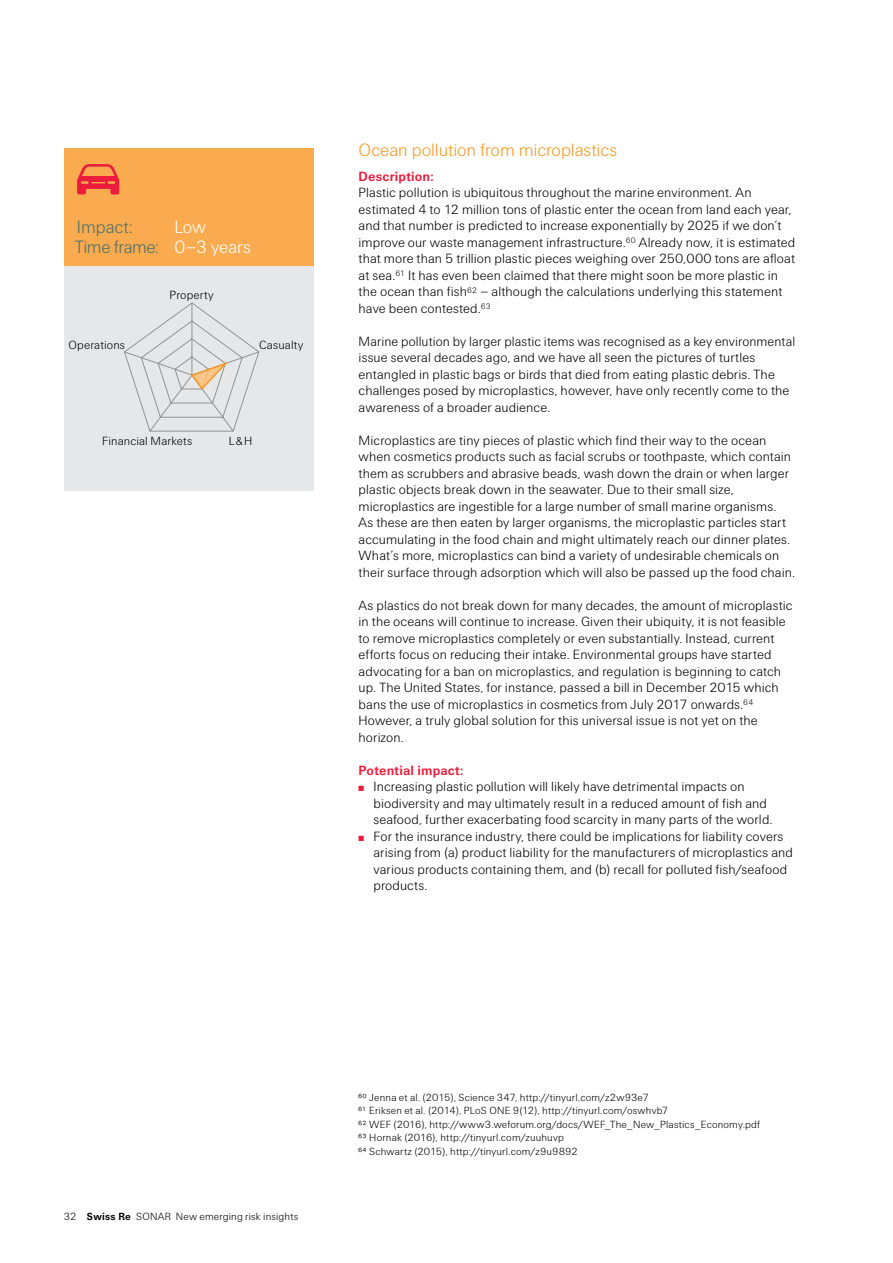
<style>
.page{position:relative;width:893px;height:1263px;background:#fff}
.page>*{position:absolute;margin:0;border:0;box-sizing:border-box;transform-origin:0 0}
.t1{font:300 18px "Swiss Re Sans OT";letter-spacing:-.005em;color:#f89923}
.t2{font:300 18px/20.2px "Swiss Re Sans OT";letter-spacing:-.015em;color:#fff}
.t3{font:300 18px "Swiss Re Sans OT";letter-spacing:-.005em;color:#4a6f68}
.t4{font:300 13.5px/16.5px "Swiss Re Sans OT";letter-spacing:.005em;color:#000}
.t5{font:700 13.5px "Swiss Re Sans OT";letter-spacing:.01em;color:#ed1a3b}
.t6{font:300 12px "Swiss Re Sans OT";letter-spacing:.01em;color:#000}
.t7{font:300 10.5px/13.5px "Swiss Re Sans OT";letter-spacing:.015em;color:#000}
.s1{color:#4a6f68}
.s2{color:#ed1a3b}
.s3{font-weight:700}
</style>
<div class="page">
<div style="left:64px;top:148px;width:249px;height:118px;background:#faab50"></div>
<div style="left:64px;top:266px;width:249px;height:225px;background:#e6e7e8"></div>
<svg style="left:124px;top:302px;width:135px;height:130px"></svg>
<svg style="left:77px;top:164px;width:42px;height:30px"></svg>
<h1 class="t2" style="left:75px;top:217px;width:177px;text-indent:100px">Low<br><span class="s1">Time frame:</span> 0–3 years</h1>
<p class="t6" style="left:170px;top:288px;width:46px">Property</p>
<h1 class="t3" style="left:77px;top:216px;width:57px">Impact:</h1>
<p class="t6" style="left:69px;top:338px;width:58px">Operations</p>
<p class="t6" style="left:259px;top:338px;width:46px">Casualty</p>
<p class="t6" style="left:102px;top:434px;width:92px">Financial Markets</p>
<p class="t6" style="left:229px;top:434px;width:25px">L&amp;H</p>
<h1 class="t1" style="left:359px;top:140px;width:260px">Ocean pollution from microplastics</h1>
<p class="t5" style="left:359px;top:168px;width:77px">Description:</p>
<p class="t4" style="left:359px;top:185px;width:438px">Plastic pollution is ubiquitous throughout the marine environment. An estimated 4 to 12 million tons of plastic enter the ocean from land each year, and that number is predicted to increase exponentially by 2025 if we don’t improve our waste management infrastructure.<sup>60</sup> Already now, it is estimated that more than 5 trillion plastic pieces weighing over 250,000 tons are afloat at sea.<sup>61</sup> It has even been claimed that there might soon be more plastic in the ocean than fish<sup>62</sup> – although the calculations underlying this statement have been contested.<sup>63</sup></p>
<p class="t4" style="left:359px;top:333px;width:438px">Marine pollution by larger plastic items was recognised as a key environmental issue several decades ago, and we have all seen the pictures of turtles entangled in plastic bags or birds that died from eating plastic debris. The challenges posed by microplastics, however, have only recently come to the awareness of a broader audience.</p>
<p class="t4" style="left:359px;top:432px;width:438px">Microplastics are tiny pieces of plastic which find their way to the ocean when cosmetics products such as facial scrubs or toothpaste, which contain them as scrubbers and abrasive beads, wash down the drain or when larger plastic objects break down in the seawater. Due to their small size, microplastics are ingestible for a large number of small marine organisms.<br>As these are then eaten by larger organisms, the microplastic particles start accumulating in the food chain and might ultimately reach our dinner plates.<br>What’s more, microplastics can bind a variety of undesirable chemicals on their surface through adsorption which will also be passed up the food chain.</p>
<p class="t4" style="left:359px;top:597px;width:435px">As plastics do not break down for many decades, the amount of microplastic in the oceans will continue to increase. Given their ubiquity, it is not feasible to remove microplastics completely or even substantially. Instead, current efforts focus on reducing their intake. Environmental groups have started advocating for a ban on microplastics, and regulation is beginning to catch up. The United States, for instance, passed a bill in December 2015 which bans the use of microplastics in cosmetics from July 2017 onwards.<sup>64<br></sup>However, a truly global solution for this universal issue is not yet on the horizon.</p>
<p class="t5" style="left:359px;top:762px;width:106px">Potential impact:</p>
<p class="t4" style="left:359px;top:779px;width:387px"><span class="s2">̤</span> Increasing plastic pollution will likely have detrimental impacts on</p>
<p class="t4" style="left:373px;top:795px;width:395px">biodiversity and may ultimately result in a reduced amount of fish and</p>
<p class="t4" style="left:373px;top:812px;width:401px">seafood, further exacerbating food scarcity in many parts of the world.</p>
<p class="t4" style="left:359px;top:828px;width:426px"><span class="s2">̤</span> For the insurance industry, there could be implications for liability covers</p>
<p class="t4" style="left:373px;top:845px;width:421px">arising from (a) product liability for the manufacturers of microplastics and</p>
<p class="t4" style="left:373px;top:861px;width:415px">various products containing them, and (b) recall for polluted fish/seafood</p>
<p class="t4" style="left:373px;top:878px;width:56px">products.</p>
<p class="t7" style="left:64px;top:1210px;width:236px">32 <span class="s3">Swiss Re</span> SONAR New emerging risk insights</p>
<p class="t7" style="left:359px;top:1090px;width:403px">60 Jenna et al. (2015), Science 347, http://tinyurl.com/z2w93e7<br>61 Eriksen et al. (2014), PLoS ONE 9(12), http://tinyurl.com/oswhvb7<br>62 WEF (2016), http://www3.weforum.org/docs/WEF_The_New_Plastics_Economy.pdf 63 Hornak (2016), http://tinyurl.com/zuuhuvp<br>64 Schwartz (2015), http://tinyurl.com/z9u9892</p>
</div>
